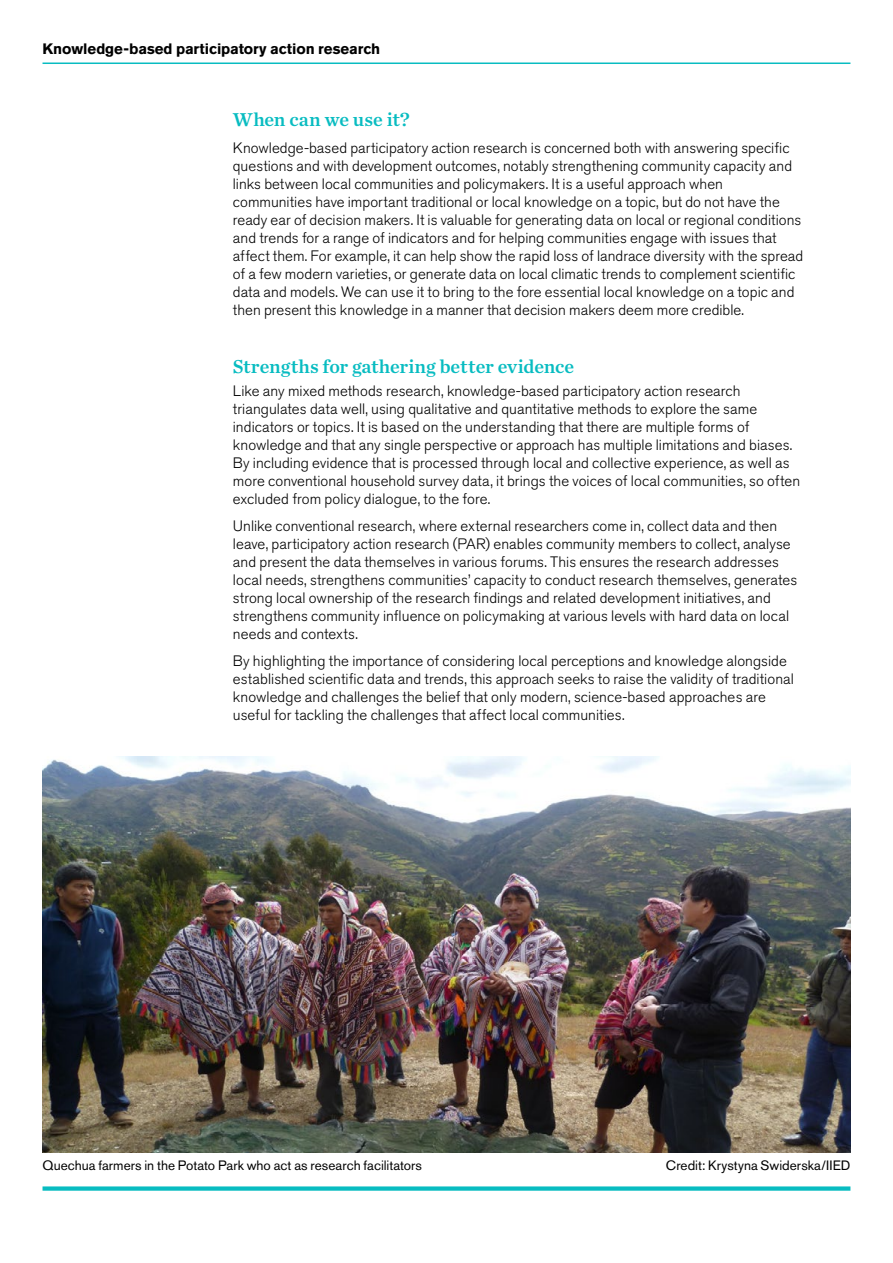
<style>
.page{position:relative;width:893px;height:1263px;background:#fff}
.page>*{position:absolute;margin:0;border:0;box-sizing:border-box;transform-origin:0 0}
.t1{font:19.5px "Chronicle Text G1 Semi";letter-spacing:-.005em;color:#08bcc1}
.t2{font:300 15px/18px "Akzidenz Grotesk BE";letter-spacing:.005em;color:#000}
.t3{font:700 15px "Akzidenz Grotesk BE";letter-spacing:-.005em;color:#000}
.t4{font:13.5px "Akzidenz Grotesk BE";color:#000}
</style>
<div class="page">
<div style="left:43px;top:1186px;width:807px;height:5px;background:#08bcc1"></div>
<hr style="left:43px;top:63px;width:807px;height:1px;background:#08bcc1">
<img style="left:43px;top:757px;width:807px;height:395px">
<p class="t3" style="left:43px;top:40px;width:339px">Knowledge-based participatory action research</p>
<h1 class="t1" style="left:233px;top:104px;width:178px">When can we use it?</h1>
<p class="t2" style="left:233px;top:139px;width:572px">Knowledge-based participatory action research is concerned both with answering specific questions and with development outcomes, notably strengthening community capacity and links between local communities and policymakers. It is a useful approach when communities have important traditional or local knowledge on a topic, but do not have the ready ear of decision makers. It is valuable for generating data on local or regional conditions and trends for a range of indicators and for helping communities engage with issues that affect them. For example, it can help show the rapid loss of landrace diversity with the spread of a few modern varieties, or generate data on local climatic trends to complement scientific data and models. We can use it to bring to the fore essential local knowledge on a topic and then present this knowledge in a manner that decision makers deem more credible.</p>
<h1 class="t1" style="left:233px;top:351px;width:343px">Strengths for gathering better evidence</h1>
<p class="t2" style="left:233px;top:382px;width:569px">Like any mixed methods research, knowledge-based participatory action research triangulates data well, using qualitative and quantitative methods to explore the same indicators or topics. It is based on the understanding that there are multiple forms of knowledge and that any single perspective or approach has multiple limitations and biases.<br>By including evidence that is processed through local and collective experience, as well as more conventional household survey data, it brings the voices of local communities, so often excluded from policy dialogue, to the fore.</p>
<p class="t2" style="left:233px;top:517px;width:566px">Unlike conventional research, where external researchers come in, collect data and then leave, participatory action research (PAR) enables community members to collect, analyse and present the data themselves in various forums. This ensures the research addresses local needs, strengthens communities’ capacity to conduct research themselves, generates strong local ownership of the research findings and related development initiatives, and strengthens community influence on policymaking at various levels with hard data on local needs and contexts.</p>
<p class="t2" style="left:233px;top:652px;width:563px">By highlighting the importance of considering local perceptions and knowledge alongside established scientific data and trends, this approach seeks to raise the validity of traditional knowledge and challenges the belief that only modern, science-based approaches are useful for tackling the challenges that affect local communities.</p>
<p class="t4" style="left:43px;top:1157px;width:381px">Quechua farmers in the Potato Park who act as research facilitators</p>
<p class="t4" style="left:666px;top:1157px;width:186px">Credit: Krystyna Swiderska/IIED</p>
</div>
